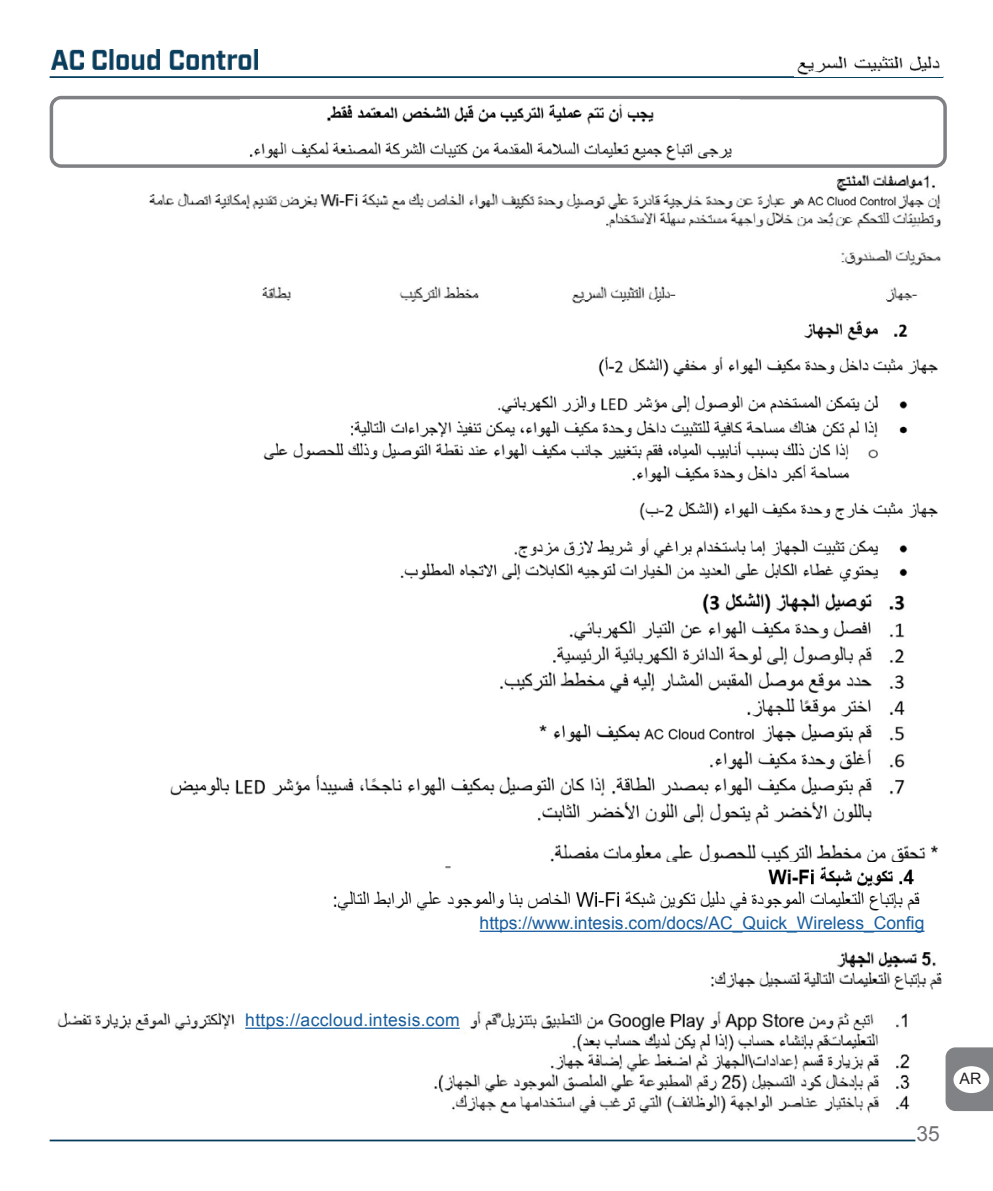
<style>
.page{position:relative;width:993px;height:1191px;background:#fff}
.page>*{position:absolute;margin:0;border:0;box-sizing:border-box;transform-origin:0 0}
.t1{font:21px "Arial";color:#6f7073}
.t2{font:17.5px "Arial";color:#175d9e}
.t3{font:17.5px "Arial";letter-spacing:.02em;color:#175d9e}
.t4{font:15.75px "Arial";color:#231f20}
</style>
<div class="page">
<hr style="left:50px;top:1139px;width:865px;height:2px;background:#033c5b">
<hr style="left:50px;top:76px;width:893px;height:2px;background:#033c5b">
<img style="left:52px;top:50px;width:206px;height:19px">
<svg style="left:945px;top:1047px;width:47px;height:64px;background:#87898b"></svg>
<img style="left:797px;top:55px;width:143px;height:20px">
<div style="left:50px;top:96px;width:896px;height:72px;border:4px solid #7e8083;border-radius:10px"></div>
<hr style="left:479px;top:930px;width:445px;height:2px;background:#175d9e">
<div style="left:953px;top:1066px;width:35px;height:27px;background:#fff;border-radius:50%"></div>
<img style="left:240px;top:99px;width:498px;height:62px">
<img style="left:149px;top:174px;width:792px;height:130px">
<img style="left:263px;top:320px;width:675px;height:262px">
<img style="left:170px;top:593px;width:768px;height:268px">
<img style="left:57px;top:951px;width:885px;height:162px">
<img style="left:333px;top:866px;width:587px;height:45px">
<hr style="left:245px;top:1027px;width:214px;height:1px;background:#175d9e">
<p class="t2" style="left:479px;top:911px;width:446px">https://www.intesis.com/docs/AC_Quick_Wireless_Config</p>
<p class="t3" style="left:245px;top:1008px;width:216px">https://accloud.intesis.com</p>
<p class="t1" style="left:916px;top:1120px;width:25px">35</p>
<p class="t4" style="left:959px;top:1068px;width:24px">AR</p>
</div>
